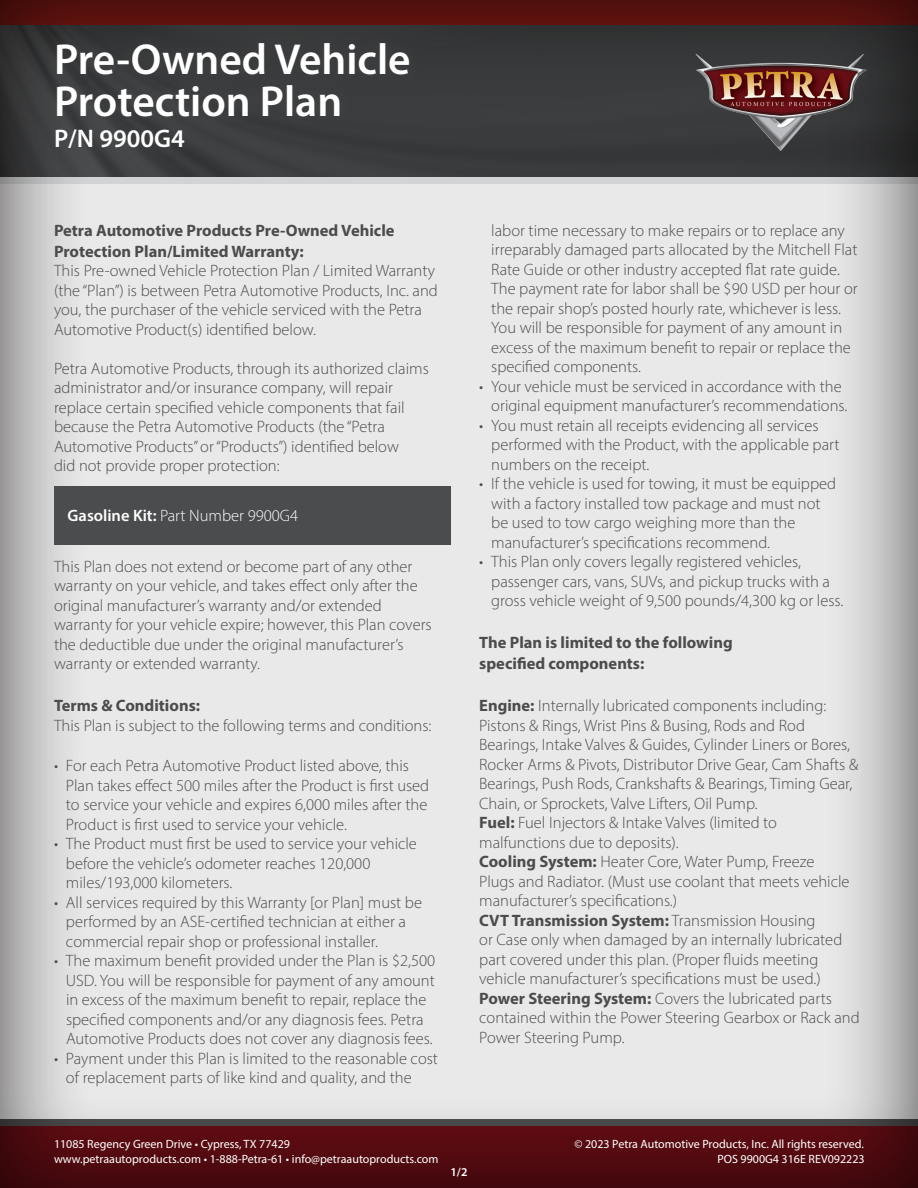
<style>
.page{position:relative;width:918px;height:1188px;background:#fff}
.page>*{position:absolute;margin:0;border:0;box-sizing:border-box;transform-origin:0 0}
.t1{font:600 43.5px/42px "Myriad Pro";color:#fff}
.Header_Sub_Header{font:600 25.5px "Myriad Pro";color:#fff}
.Body_Bullet_Copy{font:300 16.5px/19.5px "Myriad Pro";color:#4d4c4c}
.body_Copy{font:300 16.5px/19.5px "Myriad Pro";color:#4d4c4c}
.Body_Sub_Header{font:700 16.5px/21px "Myriad Pro";color:#4d4c4c}
.body_Copy-2{font:700 16.5px "Myriad Pro";color:#4d4c4c}
.t2{font:300 16.5px "Myriad Pro";color:#fff}
.t3{font:12px "Myriad Pro";color:#fff}
.t4{font:600 12px "Myriad Pro";color:#fff}
.s1{font-weight:600}
.s2{font-weight:700}
.s3{font-weight:300}
</style>
<div class="page">
<div style="left:0;top:0;width:918px;height:1188px;background:#231f20;opacity:.75"></div>
<div style="left:37px;top:24px;width:391px;height:143px;background:#3b3c3d"></div>
<div style="left:54px;top:486px;width:396px;height:58px;background:#4b4c4d"></div>
<p class="t1" style="left:54px;top:37px;width:358px">Pre-Owned Vehicle<br>Protection Plan</p>
<p class="Header_Sub_Header" style="left:54px;top:122px;width:132px">P/N 9900G4</p>
<p class="Body_Sub_Header" style="left:54px;top:219px;width:342px">Petra Automotive Products Pre-Owned Vehicle<br>Protection Plan/Limited Warranty:</p>
<p class="body_Copy" style="left:54px;top:261px;width:382px">This Pre-owned Vehicle Protection Plan / Limited Warranty</p>
<p class="body_Copy" style="left:54px;top:280px;width:385px">(the “Plan”) is between Petra Automotive Products, Inc. and you, the purchaser of the vehicle serviced with the Petra<br>Automotive Product(s) identified below.</p>
<p class="body_Copy" style="left:54px;top:358px;width:376px">Petra Automotive Products, through its authorized claims</p>
<p class="body_Copy" style="left:54px;top:378px;width:352px">administrator and/or insurance company, will repair replace certain specified vehicle components that fail because the Petra Automotive Products (the “Petra Automotive Products” or “Products”) identified below</p>
<p class="body_Copy" style="left:54px;top:456px;width:227px">did not provide proper protection:</p>
<p class="t2" style="left:68px;top:506px;width:232px"><span class="s1">Gasoline Kit:</span> Part Number 9900G4</p>
<p class="body_Copy" style="left:54px;top:556px;width:360px">This Plan does not extend or become part of any other</p>
<p class="body_Copy" style="left:54px;top:576px;width:365px">warranty on your vehicle, and takes effect only after the original manufacturer’s warranty and/or extended</p>
<p class="body_Copy" style="left:54px;top:615px;width:379px">warranty for your vehicle expire; however, this Plan covers</p>
<p class="body_Copy" style="left:54px;top:634px;width:351px">the deductible due under the original manufacturer’s</p>
<p class="body_Copy" style="left:54px;top:654px;width:208px">warranty or extended warranty.</p>
<p class="Body_Sub_Header" style="left:54px;top:694px;width:148px">Terms &amp; Conditions:</p>
<p class="body_Copy" style="left:54px;top:715px;width:379px">This Plan is subject to the following terms and conditions:</p>
<p class="Body_Bullet_Copy" style="left:54px;top:756px;width:356px">• For each Petra Automotive Product listed above, this</p>
<p class="Body_Bullet_Copy" style="left:66px;top:775px;width:365px">Plan takes effect 500 miles after the Product is first used</p>
<p class="Body_Bullet_Copy" style="left:66px;top:795px;width:363px">to service your vehicle and expires 6,000 miles after the</p>
<p class="Body_Bullet_Copy" style="left:66px;top:814px;width:282px">Product is first used to service your vehicle.</p>
<p class="Body_Bullet_Copy" style="left:54px;top:834px;width:364px">• The Product must first be used to service your vehicle</p>
<p class="Body_Bullet_Copy" style="left:66px;top:853px;width:306px">before the vehicle’s odometer reaches 120,000</p>
<p class="Body_Bullet_Copy" style="left:66px;top:873px;width:168px">miles/193,000 kilometers.</p>
<p class="Body_Bullet_Copy" style="left:54px;top:892px;width:370px">• All services required by this Warranty [or Plan] must be</p>
<p class="Body_Bullet_Copy" style="left:66px;top:912px;width:342px">performed by an ASE-certified technician at either a</p>
<p class="Body_Bullet_Copy" style="left:66px;top:931px;width:313px">commercial repair shop or professional installer.</p>
<p class="Body_Bullet_Copy" style="left:54px;top:951px;width:383px">• The maximum benefit provided under the Plan is $2,500</p>
<p class="Body_Bullet_Copy" style="left:66px;top:970px;width:370px">USD. You will be responsible for payment of any amount in excess of the maximum benefit to repair, replace the specified components and/or any diagnosis fees. Petra Automotive Products does not cover any diagnosis fees.</p>
<p class="Body_Bullet_Copy" style="left:54px;top:1048px;width:386px">• Payment under this Plan is limited to the reasonable cost</p>
<p class="Body_Bullet_Copy" style="left:66px;top:1068px;width:347px">of replacement parts of like kind and quality, and the</p>
<p class="Body_Bullet_Copy" style="left:491px;top:220px;width:355px">labor time necessary to make repairs or to replace any</p>
<p class="Body_Bullet_Copy" style="left:491px;top:240px;width:368px">irreparably damaged parts allocated by the Mitchell Flat</p>
<p class="Body_Bullet_Copy" style="left:491px;top:259px;width:368px">Rate Guide or other industry accepted flat rate guide.<br>The payment rate for labor shall be $90 USD per hour or the repair shop’s posted hourly rate, whichever is less.<br>You will be responsible for payment of any amount in excess of the maximum benefit to repair or replace the specified components.</p>
<p class="Body_Bullet_Copy" style="left:479px;top:376px;width:364px">• Your vehicle must be serviced in accordance with the</p>
<p class="Body_Bullet_Copy" style="left:491px;top:396px;width:358px">original equipment manufacturer’s recommendations.</p>
<p class="Body_Bullet_Copy" style="left:479px;top:415px;width:341px">• You must retain all receipts evidencing all services</p>
<p class="Body_Bullet_Copy" style="left:491px;top:435px;width:350px">performed with the Product, with the applicable part</p>
<p class="Body_Bullet_Copy" style="left:491px;top:454px;width:160px">numbers on the receipt.</p>
<p class="Body_Bullet_Copy" style="left:491px;top:474px;width:346px;text-indent:-12px">• If the vehicle is used for towing, it must be equipped with a factory installed tow package and must not be used to tow cargo weighing more than the manufacturer’s specifications recommend.</p>
<p class="Body_Bullet_Copy" style="left:479px;top:552px;width:323px">• This Plan only covers legally registered vehicles,</p>
<p class="Body_Bullet_Copy" style="left:491px;top:571px;width:354px">passenger cars, vans, SUVs, and pickup trucks with a gross vehicle weight of 9,500 pounds/4,300 kg or less.</p>
<p class="Body_Sub_Header" style="left:479px;top:631px;width:255px">The Plan is limited to the following specified components:</p>
<p class="body_Copy" style="left:479px;top:696px;width:349px"><span class="s2">Engine:</span> Internally lubricated components including:<br>Pistons &amp; Rings, Wrist Pins &amp; Busing, Rods and Rod</p>
<p class="body_Copy" style="left:479px;top:735px;width:372px">Bearings, Intake Valves &amp; Guides, Cylinder Liners or Bores,</p>
<p class="body_Copy" style="left:479px;top:754px;width:381px">Rocker Arms &amp; Pivots, Distributor Drive Gear, Cam Shafts &amp;</p>
<p class="body_Copy" style="left:479px;top:774px;width:375px">Bearings, Push Rods, Crankshafts &amp; Bearings, Timing Gear,<br>Chain, or Sprockets, Valve Lifters, Oil Pump.</p>
<p class="body_Copy" style="left:479px;top:813px;width:299px"><span class="s2">Fuel:</span> Fuel Injectors &amp; Intake Valves (limited to</p>
<p class="body_Copy" style="left:479px;top:832px;width:201px">malfunctions due to deposits).</p>
<p class="body_Copy" style="left:479px;top:852px;width:337px"><span class="s2">Cooling System:</span> Heater Core, Water Pump, Freeze</p>
<p class="body_Copy" style="left:479px;top:871px;width:372px">Plugs and Radiator. (Must use coolant that meets vehicle manufacturer’s specifications.)</p>
<p class="body_Copy-2" style="left:479px;top:909px;width:338px">CVT Transmission System: <span class="s3">Transmission Housing</span></p>
<p class="body_Copy" style="left:479px;top:930px;width:365px">or Case only when damaged by an internally lubricated</p>
<p class="body_Copy" style="left:479px;top:949px;width:343px">part covered under this plan. (Proper fluids meeting vehicle manufacturer’s specifications must be used.)</p>
<p class="body_Copy" style="left:479px;top:988px;width:354px"><span class="s2">Power Steering System:</span> Covers the lubricated parts</p>
<p class="body_Copy" style="left:479px;top:1008px;width:382px">contained within the Power Steering Gearbox or Rack and</p>
<p class="body_Copy" style="left:479px;top:1027px;width:147px">Power Steering Pump.</p>
<p class="t3" style="left:54px;top:1137px;width:238px">11085 Regency Green Drive • Cypress, TX 77429</p>
<p class="t3" style="left:574px;top:1137px;width:291px">© 2023 Petra Automotive Products, Inc. All rights reserved.</p>
<p class="t3" style="left:54px;top:1151px;width:386px">www.petraautoproducts.com • 1-888-Petra-61 • info@petraautoproducts.com</p>
<p class="t4" style="left:451px;top:1164px;width:18px">1/2</p>
<p class="t3" style="left:717px;top:1151px;width:149px">POS 9900G4 316E REV092223</p>
</div>
